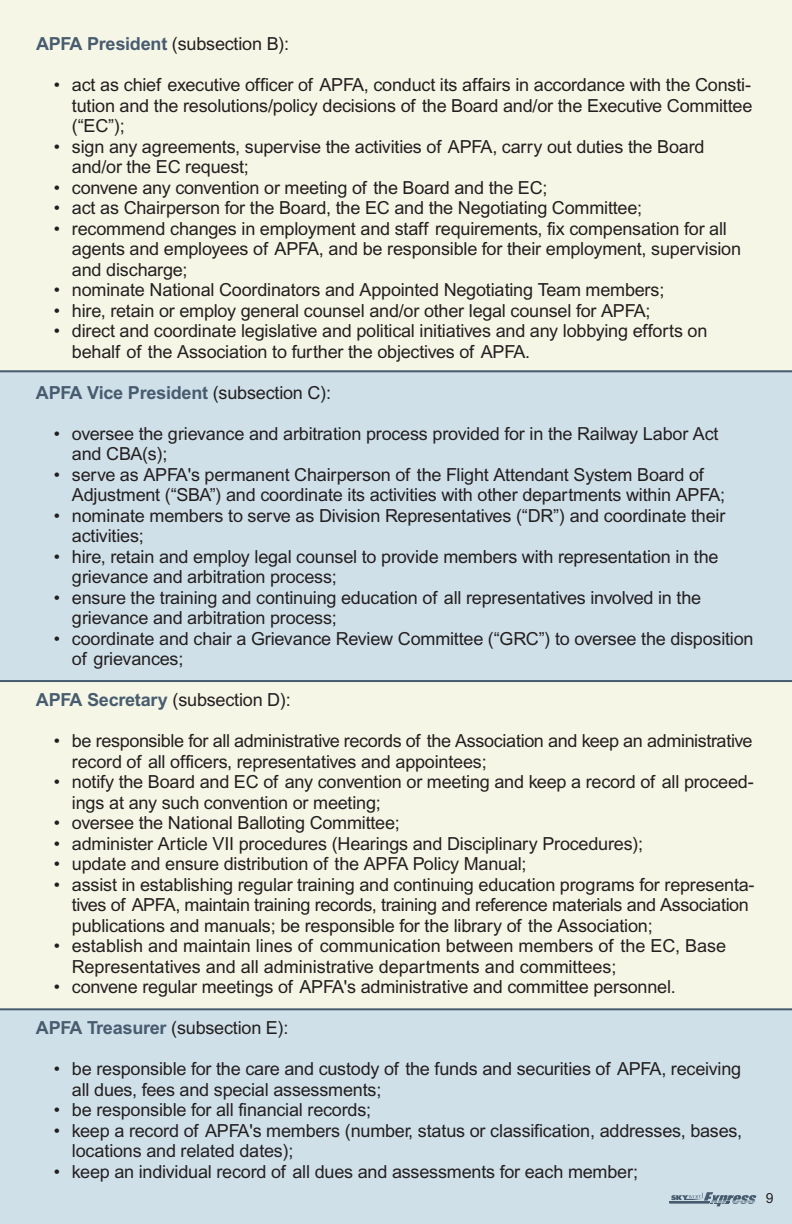
<style>
.page{position:relative;width:792px;height:1224px;background:#fff}
.page>*{position:absolute;margin:0;border:0;box-sizing:border-box;transform-origin:0 0}
.t1{font:18px/20.6px "Arial";letter-spacing:-.01em;color:#231f20}
.t2{font:700 18px "Arial";letter-spacing:-.01em;color:#475c6f}
.t3{font:14px "Arial";color:#231f20}
.s1{font-weight:700;color:#475c6f}
.s2{font-weight:400;color:#231f20}
</style>
<div class="page">
<div style="left:0;top:1001px;width:792px;height:223px;background:#d0e0e9"></div>
<div style="left:0;top:675px;width:792px;height:334px;background:#f6f6e6"></div>
<div style="left:0;top:370px;width:792px;height:310px;background:#d0e0e9"></div>
<div style="left:0;top:0;width:792px;height:370px;background:#f6f6e6"></div>
<hr style="left:0;top:370px;width:792px;height:2px;background:#475c6f">
<hr style="left:0;top:680px;width:792px;height:2px;background:#475c6f">
<hr style="left:0;top:1008px;width:792px;height:2px;background:#475c6f">
<hr style="left:670px;top:1203px;width:39px;height:1px;background:#475c6f">
<hr style="left:670px;top:1202px;width:40px;height:1px;background:#475c6f">
<hr style="left:670px;top:1201px;width:40px;height:1px;background:#475c6f">
<svg style="left:671px;top:1192px;width:85px;height:14px"></svg>
<p class="t1" style="left:36px;top:35px;width:255px"><span class="s1">APFA President</span> (subsection B):</p>
<p class="t1" style="left:72px;top:76px;width:682px;text-align:justify;text-indent:-18px">• act as chief executive officer of APFA, conduct its affairs in accordance with the Consti&shy;tution and the resolutions/policy decisions of the Board and/or the Executive Committee (“EC”);</p>
<p class="t1" style="left:72px;top:138px;width:634px;text-indent:-18px">• sign any agreements, supervise the activities of APFA, carry out duties the Board and/or the EC request;</p>
<p class="t1" style="left:54px;top:179px;width:495px">• convene any convention or meeting of the Board and the EC;</p>
<p class="t1" style="left:54px;top:199px;width:590px">• act as Chairperson for the Board, the EC and the Negotiating Committee;</p>
<p class="t1" style="left:72px;top:220px;width:671px;text-indent:-18px">• recommend changes in employment and staff requirements, fix compensation for all agents and employees of APFA, and be responsible for their employment, supervision and discharge;</p>
<p class="t1" style="left:54px;top:281px;width:612px">• nominate National Coordinators and Appointed Negotiating Team members;</p>
<p class="t1" style="left:54px;top:302px;width:598px">• hire, retain or employ general counsel and/or other legal counsel for APFA;</p>
<p class="t1" style="left:72px;top:322px;width:637px;text-indent:-18px">• direct and coordinate legislative and political initiatives and any lobbying efforts on behalf of the Association to further the objectives of APFA.</p>
<p class="t2" style="left:36px;top:386px;width:297px">APFA Vice President <span class="s2">(subsection C):</span></p>
<p class="t1" style="left:72px;top:425px;width:648px;text-indent:-18px">• oversee the grievance and arbitration process provided for in the Railway Labor Act and CBA(s);</p>
<p class="t1" style="left:72px;top:466px;width:655px;text-indent:-18px">• serve as APFA's permanent Chairperson of the Flight Attendant System Board of<br>Adjustment (“SBA”) and coordinate its activities with other departments within APFA;</p>
<p class="t1" style="left:72px;top:507px;width:655px;text-indent:-18px">• nominate members to serve as Division Representatives (“DR”) and coordinate their activities;</p>
<p class="t1" style="left:72px;top:548px;width:648px;text-indent:-18px">• hire, retain and employ legal counsel to provide members with representation in the grievance and arbitration process;</p>
<p class="t1" style="left:72px;top:589px;width:631px;text-indent:-18px">• ensure the training and continuing education of all representatives involved in the grievance and arbitration process;</p>
<p class="t1" style="left:72px;top:630px;width:683px;text-indent:-18px">• coordinate and chair a Grievance Review Committee (“GRC”) to oversee the disposition of grievances;</p>
<p class="t1" style="left:36px;top:691px;width:256px"><span class="s1">APFA Secretary</span> (subsection D):</p>
<p class="t1" style="left:72px;top:732px;width:682px;text-indent:-18px">• be responsible for all administrative records of the Association and keep an administrative record of all officers, representatives and appointees;</p>
<p class="t1" style="left:72px;top:773px;width:683px;text-indent:-18px">• notify the Board and EC of any convention or meeting and keep a record of all proceed&shy;ings at any such convention or meeting;</p>
<p class="t1" style="left:54px;top:814px;width:347px">• oversee the National Balloting Committee;</p>
<p class="t1" style="left:54px;top:835px;width:591px">• administer Article VII procedures (Hearings and Disciplinary Procedures);</p>
<p class="t1" style="left:54px;top:855px;width:474px">• update and ensure distribution of the APFA Policy Manual;</p>
<p class="t1" style="left:72px;top:876px;width:684px;text-indent:-18px">• assist in establishing regular training and continuing education programs for representa&shy;tives of APFA, maintain training records, training and reference materials and Association publications and manuals; be responsible for the library of the Association;</p>
<p class="t1" style="left:72px;top:937px;width:656px;text-indent:-18px">• establish and maintain lines of communication between members of the EC, Base<br>Representatives and all administrative departments and committees;</p>
<p class="t1" style="left:54px;top:978px;width:623px">• convene regular meetings of APFA's administrative and committee personnel.</p>
<p class="t1" style="left:36px;top:1019px;width:254px"><span class="s1">APFA Treasurer</span> (subsection E):</p>
<p class="t1" style="left:72px;top:1060px;width:671px;text-indent:-18px">• be responsible for the care and custody of the funds and securities of APFA, receiving all dues, fees and special assessments;</p>
<p class="t1" style="left:54px;top:1101px;width:319px">• be responsible for all financial records;</p>
<p class="t1" style="left:72px;top:1122px;width:672px;text-indent:-18px">• keep a record of APFA's members (number, status or classification, addresses, bases, locations and related dates);</p>
<p class="t1" style="left:54px;top:1163px;width:586px">• keep an individual record of all dues and assessments for each member;</p>
<p class="t3" style="left:766px;top:1193px;width:9px">9</p>
</div>
